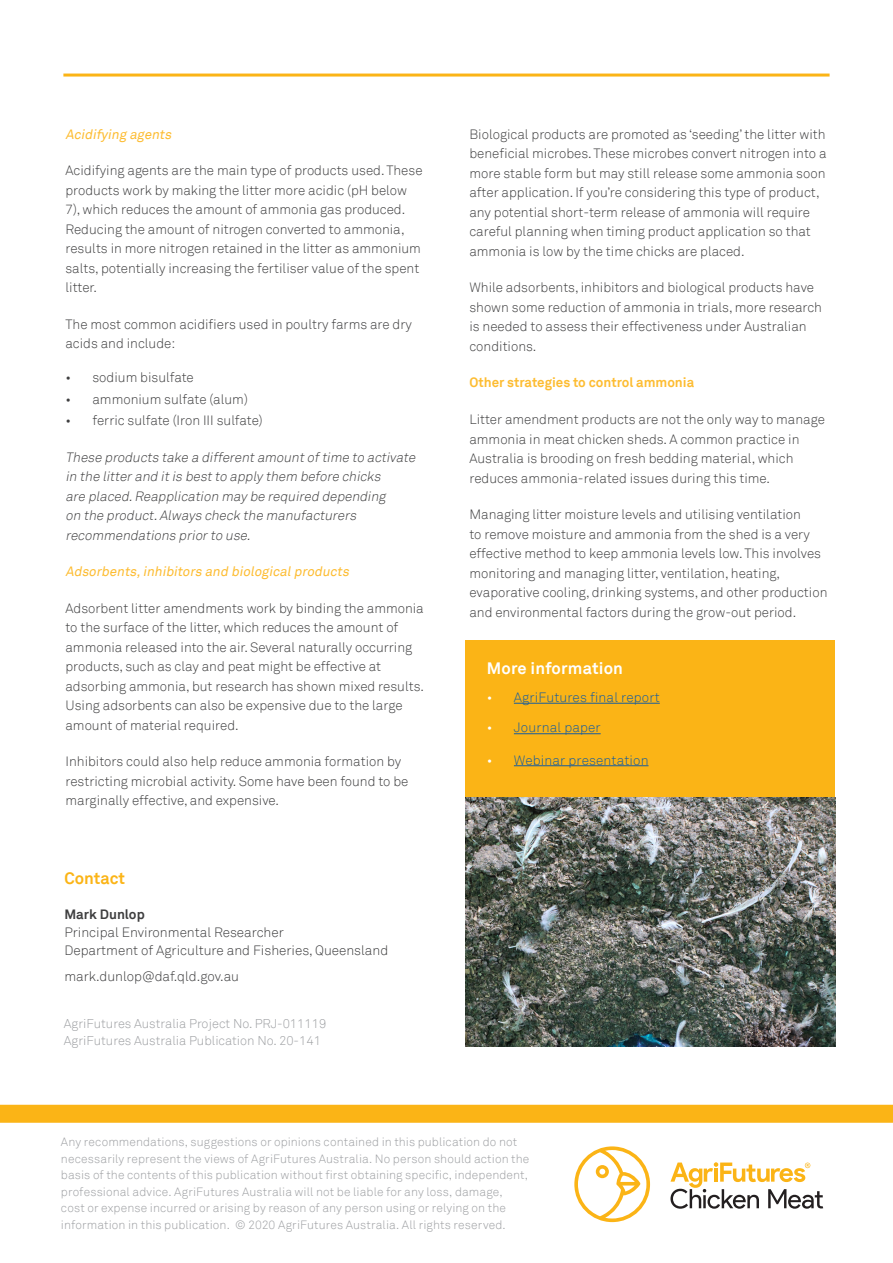
<style>
.page{position:relative;width:893px;height:1263px;background:#fff}
.page>*{position:absolute;margin:0;border:0;box-sizing:border-box;transform-origin:0 0}
.Headline___White{font:700 16.5px "Akkurat TT";letter-spacing:.01em;color:#fff}
.Headline___White-2{font:700 16.5px "Akkurat TT";color:#fbb416}
.Headline___White-3{font:300 13.5px/19.5px "Akkurat TT";color:#3e3e3f}
.Headline___White-4{font:italic 300 13.5px/19.5px "Akkurat TT";color:#3e3e3f}
.Headline___White-5{font:italic 13.5px "Akkurat TT";color:#fdbc31}
.t1{font:300 13.5px "Akkurat TT";letter-spacing:.01em;color:#175d9e}
.Headline___White-6{font:700 13.5px "Akkurat TT";color:#fdbc31}
.Call_to_Action___Purple{font:300 12.75px "Akkurat TT";color:#9d9fa2}
.Call_to_Action___Purple-2{font:300 12px/16.5px "Akkurat TT";letter-spacing:.01em;color:#9d9fa2}
.s1{font-weight:700}
.s2{color:#fff}
</style>
<div class="page">
<hr style="left:63px;top:74px;width:767px;height:3px;background:#fbb416">
<div style="left:0;top:1105px;width:893px;height:18px;background:#fbb416"></div>
<svg style="left:670px;top:1162px;width:153px;height:47px"></svg>
<svg style="left:574px;top:1146px;width:76px;height:76px"></svg>
<div style="left:465px;top:641px;width:370px;height:170px;background:#fbb416"></div>
<hr style="left:514px;top:703px;width:146px;height:1px;background:#175d9e">
<hr style="left:514px;top:733px;width:87px;height:1px;background:#175d9e">
<hr style="left:514px;top:765px;width:134px;height:1px;background:#175d9e">
<img style="left:465px;top:797px;width:370px;height:249px">
<p class="Headline___White-5" style="left:65px;top:126px;width:110px">Acidifying agents</p>
<p class="Headline___White-3" style="left:65px;top:161px;width:359px">Acidifying agents are the main type of products used. These products work by making the litter more acidic (pH below 7), which reduces the amount of ammonia gas produced.<br>Reducing the amount of nitrogen converted to ammonia, results in more nitrogen retained in the litter as ammonium salts, potentially increasing the fertiliser value of the spent litter.</p>
<p class="Headline___White-3" style="left:65px;top:314px;width:348px">The most common acidifiers used in poultry farms are dry acids and include:</p>
<p class="Headline___White-3" style="left:65px;top:367px;width:130px">• sodium bisulfate</p>
<p class="Headline___White-3" style="left:65px;top:389px;width:184px">• ammonium sulfate (alum)</p>
<p class="Headline___White-3" style="left:65px;top:411px;width:199px">• ferric sulfate (Iron III sulfate)</p>
<p class="Headline___White-4" style="left:65px;top:447px;width:354px">These products take a differentamountoftime to activate in the litterand itis bestto apply them before chicks<br>are placed.Reapplication may be required depending<br>on the product.Always check the manufacturers recommendations priorto use.</p>
<p class="Headline___White-5" style="left:65px;top:563px;width:288px">Adsorbents,inhibitors and biologicalproducts</p>
<p class="Headline___White-3" style="left:65px;top:598px;width:360px">Adsorbent litter amendments work by binding the ammonia to the surface of the litter, which reduces the amount of ammonia released into the air. Several naturally occurring products, such as clay and peat might be effective at adsorbing ammonia, but research has shown mixed results.<br>Using adsorbents can also be expensive due to the large amount of material required.</p>
<p class="Headline___White-3" style="left:65px;top:752px;width:344px">Inhibitors could also help reduce ammonia formation by restricting microbial activity. Some have been found to be marginally effective, and expensive.</p>
<p class="Headline___White-2" style="left:64px;top:868px;width:62px">Contact</p>
<p class="Headline___White-3" style="left:64px;top:906px;width:325px;line-height:18px"><span class="s1">Mark Dunlop<br></span>Principal Environmental Researcher<br>Department of Agriculture and Fisheries, Queensland</p>
<p class="Headline___White-3" style="left:64px;top:967px;width:176px">mark.dunlop@daf.qld.gov.au</p>
<p class="Call_to_Action___Purple" style="left:64px;top:1016px;width:264px">AgriFutures Australia Project No. PRJ-011119</p>
<p class="Call_to_Action___Purple" style="left:64px;top:1033px;width:259px">AgriFutures Australia Publication No. 20-141</p>
<p class="Headline___White-3" style="left:469px;top:124px;width:359px">Biological products are promoted as ‘seeding’ the litter with beneficial microbes. These microbes convert nitrogen into a more stable form but may still release some ammonia soon after application. If you’re considering this type of product, any potential short-term release of ammonia will require careful planning when timing product application so that ammonia is low by the time chicks are placed.</p>
<p class="Headline___White-3" style="left:469px;top:278px;width:354px">While adsorbents, inhibitors and biological products have shown some reduction of ammonia in trials, more research is needed to assess their effectiveness under Australian conditions.</p>
<p class="Headline___White-6" style="left:469px;top:374px;width:226px">Other strategies to control ammonia</p>
<p class="Headline___White-3" style="left:469px;top:409px;width:357px">Litter amendment products are not the only way to manage ammonia in meat chicken sheds. A common practice in Australia is brooding on fresh bedding material, which reduces ammonia-related issues during this time.</p>
<p class="Headline___White-3" style="left:469px;top:504px;width:359px">Managing litter moisture levels and utilising ventilation<br>to remove moisture and ammonia from the shed is a very effective method to keep ammonia levels low. This involves monitoring and managing litter, ventilation, heating, evaporative cooling, drinking systems, and other production and environmental factors during the grow-out period.</p>
<p class="Headline___White" style="left:487px;top:658px;width:138px">More information</p>
<p class="t1" style="left:487px;top:689px;width:174px"><span class="s2">•</span> AgriFutures final report</p>
<p class="t1" style="left:487px;top:720px;width:115px"><span class="s2">•</span> Journal paper</p>
<p class="t1" style="left:487px;top:752px;width:163px"><span class="s2">•</span> Webinar presentation</p>
<p class="Call_to_Action___Purple-2" style="left:61px;top:1134px;width:470px">Any recommendations, suggestions or opinions contained in this publication do not necessarily represent the views of AgriFutures Australia. No person should action the basis of the contents of this publication without first obtaining specific, independent, professional advice. AgriFutures Australia will not be liable for any loss, damage, cost or expense incurred or arising by reason of any person using or relying on the information in this publication. © 2020 AgriFutures Australia. All rights reserved.</p>
</div>
